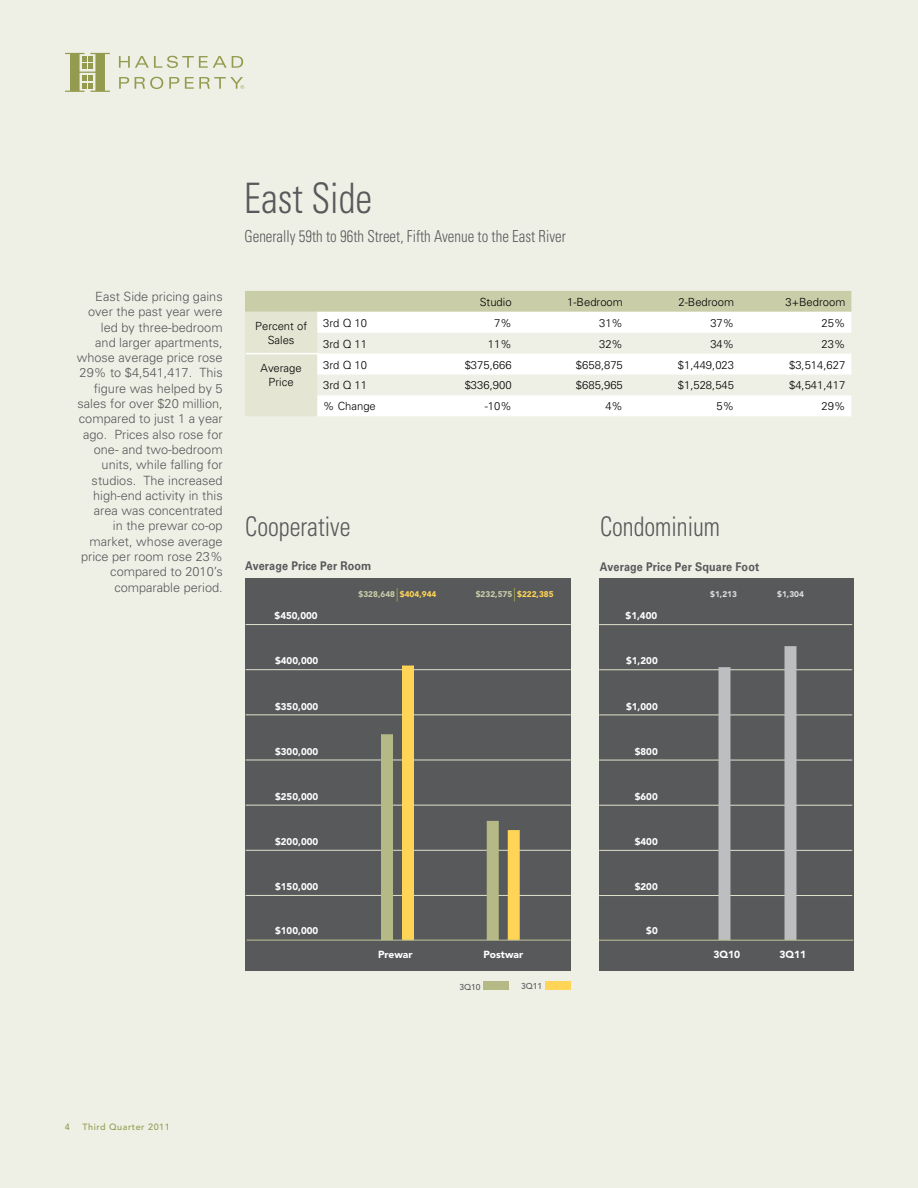
<style>
.page{position:relative;width:918px;height:1188px;background:#eff0e5}
.page>*{position:absolute;margin:0;border:0;box-sizing:border-box;transform-origin:0 0}
.t1{font:300 condensed 42px "Univers";color:#58595b;scale:.9 1}
.t2{font:300 condensed 27px "Univers";color:#58595b;scale:.9 1}
.t3{font:300 condensed 16.5px "Univers";color:#58595b;scale:.9 1}
.t4{font:300 12.75px/15.3px "Univers";color:#58595b;text-align:right}
.t5{font:700 12px "Univers";letter-spacing:.01em;color:#58595b;scale:.9 1}
.t6{font:300 11.25px/13.5px "Univers";color:#000;text-align:center}
.t7{font:900 10.2px "Avenir";color:#fff}
.t8{font:900 9.75px "Avenir";color:#fff}
.t9{font:500 9px "Avenir";letter-spacing:.06em;color:#949b50}
.t10{font:500 8.4px "Avenir";color:#58595b}
.t11{font:900 8.25px "Avenir";color:#c9cda8}
.t12{font:900 8.25px "Avenir";color:#dcddde}
.s1{color:#ffd457}
</style>
<div class="page">
<svg style="left:245px;top:291px;width:606px;height:125px;background:#d3d6b8"></svg>
<svg style="left:317px;top:312px;width:534px;height:104px;fill:#fff"></svg>
<hr style="left:246px;top:353px;width:72px;height:1px;background:#fff">
<svg style="left:119px;top:56px;width:124px;height:12px"></svg>
<svg style="left:119px;top:77px;width:10px;height:12px"></svg>
<svg style="left:135px;top:77px;width:28px;height:12px"></svg>
<svg style="left:169px;top:77px;width:10px;height:12px"></svg>
<svg style="left:65px;top:53px;width:45px;height:39px"></svg>
<svg style="left:185px;top:77px;width:59px;height:12px"></svg>
<div style="left:246px;top:578px;width:325px;height:392px;background:#58595b"></div>
<hr style="left:246px;top:895px;width:325px;height:1px;background:#dfe1cb">
<hr style="left:246px;top:850px;width:325px;height:1px;background:#dfe1cb">
<hr style="left:246px;top:805px;width:325px;height:1px;background:#dfe1cb">
<hr style="left:246px;top:760px;width:325px;height:1px;background:#dfe1cb">
<hr style="left:246px;top:715px;width:325px;height:1px;background:#dfe1cb">
<hr style="left:246px;top:669px;width:325px;height:1px;background:#dfe1cb">
<hr style="left:246px;top:624px;width:325px;height:1px;background:#dfe1cb">
<div style="left:599px;top:578px;width:254px;height:392px;background:#58595b"></div>
<hr style="left:599px;top:895px;width:253px;height:1px;background:#dfe1cb">
<hr style="left:599px;top:850px;width:253px;height:1px;background:#dfe1cb">
<hr style="left:599px;top:805px;width:253px;height:1px;background:#dfe1cb">
<hr style="left:599px;top:760px;width:253px;height:1px;background:#dfe1cb">
<hr style="left:599px;top:715px;width:253px;height:1px;background:#dfe1cb">
<hr style="left:599px;top:670px;width:253px;height:1px;background:#dfe1cb">
<hr style="left:599px;top:624px;width:253px;height:1px;background:#dfe1cb">
<div style="left:546px;top:982px;width:25px;height:8px;background:#ffd457"></div>
<div style="left:484px;top:982px;width:25px;height:8px;background:#b4b985"></div>
<svg style="left:514px;top:588px;width:1px;height:13px"></svg>
<div style="left:487px;top:821px;width:12px;height:119px;background:#b4b985"></div>
<div style="left:508px;top:830px;width:12px;height:110px;background:#ffd457"></div>
<svg style="left:397px;top:588px;width:1px;height:14px"></svg>
<div style="left:381px;top:734px;width:12px;height:206px;background:#b4b985"></div>
<div style="left:402px;top:666px;width:12px;height:274px;background:#ffd457"></div>
<div style="left:784px;top:646px;width:12px;height:294px;background:#bcbec0"></div>
<div style="left:718px;top:667px;width:12px;height:273px;background:#bcbec0"></div>
<hr style="left:247px;top:940px;width:324px;height:1px;background:#bfc396">
<hr style="left:599px;top:940px;width:254px;height:1px;background:#bfc396">
<p class="t4" style="left:77px;top:289px;width:147px">East Side pricing gains over the past year were led by three-bedroom<br>and larger apartments, whose average price rose<br>29% to $4,541,417. This figure was helped by 5 sales for over $20 million, compared to just 1 a year ago. Prices also rose for one- and two-bedroom units, while falling for studios. The increased high-end activity in this area was concentrated<br>in the prewar co-op market, whose average price per room rose 23% compared to 2010’s comparable period.</p>
<h1 class="t1" style="left:244px;top:173px;width:144px">East Side</h1>
<p class="t3" style="left:244px;top:226px;width:359px">Generally 59th to 96th Street, Fifth Avenue to the East River</p>
<p class="t6" style="left:480px;top:295px;width:33px">Studio</p>
<p class="t6" style="left:567px;top:295px;width:57px">1-Bedroom</p>
<p class="t6" style="left:678px;top:295px;width:57px">2-Bedroom</p>
<p class="t6" style="left:785px;top:295px;width:61px">3+Bedroom</p>
<p class="t6" style="left:255px;top:320px;width:53px">Percent of<br>Sales</p>
<p class="t6" style="left:323px;top:316px;width:45px">3rd Q 10</p>
<p class="t6" style="left:494px;top:316px;width:19px">7%</p>
<p class="t6" style="left:599px;top:316px;width:25px">31%</p>
<p class="t6" style="left:710px;top:316px;width:25px">37%</p>
<p class="t6" style="left:822px;top:316px;width:25px">25%</p>
<p class="t6" style="left:323px;top:337px;width:45px">3rd Q 11</p>
<p class="t6" style="left:488px;top:337px;width:25px">11%</p>
<p class="t6" style="left:599px;top:337px;width:25px">32%</p>
<p class="t6" style="left:710px;top:337px;width:25px">34%</p>
<p class="t6" style="left:822px;top:337px;width:25px">23%</p>
<p class="t6" style="left:261px;top:362px;width:43px">Average<br>Price</p>
<p class="t6" style="left:323px;top:358px;width:45px">3rd Q 10</p>
<p class="t6" style="left:465px;top:358px;width:48px">$375,666</p>
<p class="t6" style="left:576px;top:358px;width:48px">$658,875</p>
<p class="t6" style="left:678px;top:358px;width:58px">$1,449,023</p>
<p class="t6" style="left:789px;top:358px;width:58px">$3,514,627</p>
<p class="t6" style="left:323px;top:379px;width:45px">3rd Q 11</p>
<p class="t6" style="left:465px;top:379px;width:48px">$336,900</p>
<p class="t6" style="left:576px;top:379px;width:48px">$685,965</p>
<p class="t6" style="left:678px;top:379px;width:58px">$1,528,545</p>
<p class="t6" style="left:789px;top:379px;width:58px">$4,541,417</p>
<p class="t6" style="left:323px;top:400px;width:54px">% Change</p>
<p class="t6" style="left:485px;top:400px;width:28px">-10%</p>
<p class="t6" style="left:605px;top:400px;width:19px">4%</p>
<p class="t6" style="left:717px;top:400px;width:19px">5%</p>
<p class="t6" style="left:822px;top:400px;width:25px">29%</p>
<h2 class="t2" style="left:245px;top:510px;width:118px">Cooperative</h2>
<h2 class="t2" style="left:600px;top:510px;width:135px">Condominium</h2>
<p class="t5" style="left:245px;top:559px;width:142px">Average Price Per Room</p>
<p class="t5" style="left:600px;top:559px;width:178px">Average Price Per Square Foot</p>
<p class="t11" style="left:358px;top:589px;width:79px">$328,648 <span class="s1">$404,944</span></p>
<p class="t11" style="left:476px;top:589px;width:79px">$232,575 <span class="s1">$222,385</span></p>
<p class="t12" style="left:710px;top:589px;width:28px">$1,213</p>
<p class="t8" style="left:275px;top:610px;width:45px">$450,000</p>
<p class="t8" style="left:626px;top:610px;width:33px">$1,400</p>
<p class="t8" style="left:275px;top:654px;width:45px">$400,000</p>
<p class="t8" style="left:626px;top:654px;width:33px">$1,200</p>
<p class="t8" style="left:275px;top:700px;width:45px">$350,000</p>
<p class="t8" style="left:626px;top:700px;width:33px">$1,000</p>
<p class="t8" style="left:275px;top:745px;width:45px">$300,000</p>
<p class="t8" style="left:635px;top:745px;width:25px">$800</p>
<p class="t8" style="left:275px;top:791px;width:45px">$250,000</p>
<p class="t8" style="left:635px;top:791px;width:25px">$600</p>
<p class="t8" style="left:275px;top:836px;width:45px">$200,000</p>
<p class="t8" style="left:635px;top:836px;width:25px">$400</p>
<p class="t8" style="left:275px;top:880px;width:45px">$150,000</p>
<p class="t8" style="left:635px;top:880px;width:25px">$200</p>
<p class="t8" style="left:275px;top:925px;width:45px">$100,000</p>
<p class="t8" style="left:646px;top:925px;width:13px">$0</p>
<p class="t7" style="left:378px;top:949px;width:36px">Prewar</p>
<p class="t7" style="left:483px;top:949px;width:41px">Postwar</p>
<p class="t7" style="left:713px;top:948px;width:28px">3Q10</p>
<p class="t10" style="left:459px;top:982px;width:23px">3Q10</p>
<p class="t10" style="left:521px;top:981px;width:23px">3Q11</p>
<p class="t12" style="left:777px;top:589px;width:28px">$1,304</p>
<p class="t7" style="left:779px;top:949px;width:28px">3Q11</p>
<p class="t9" style="left:65px;top:1122px;width:7px">4</p>
<p class="t9" style="left:83px;top:1122px;width:89px">Third Quarter 2011</p>
</div>
